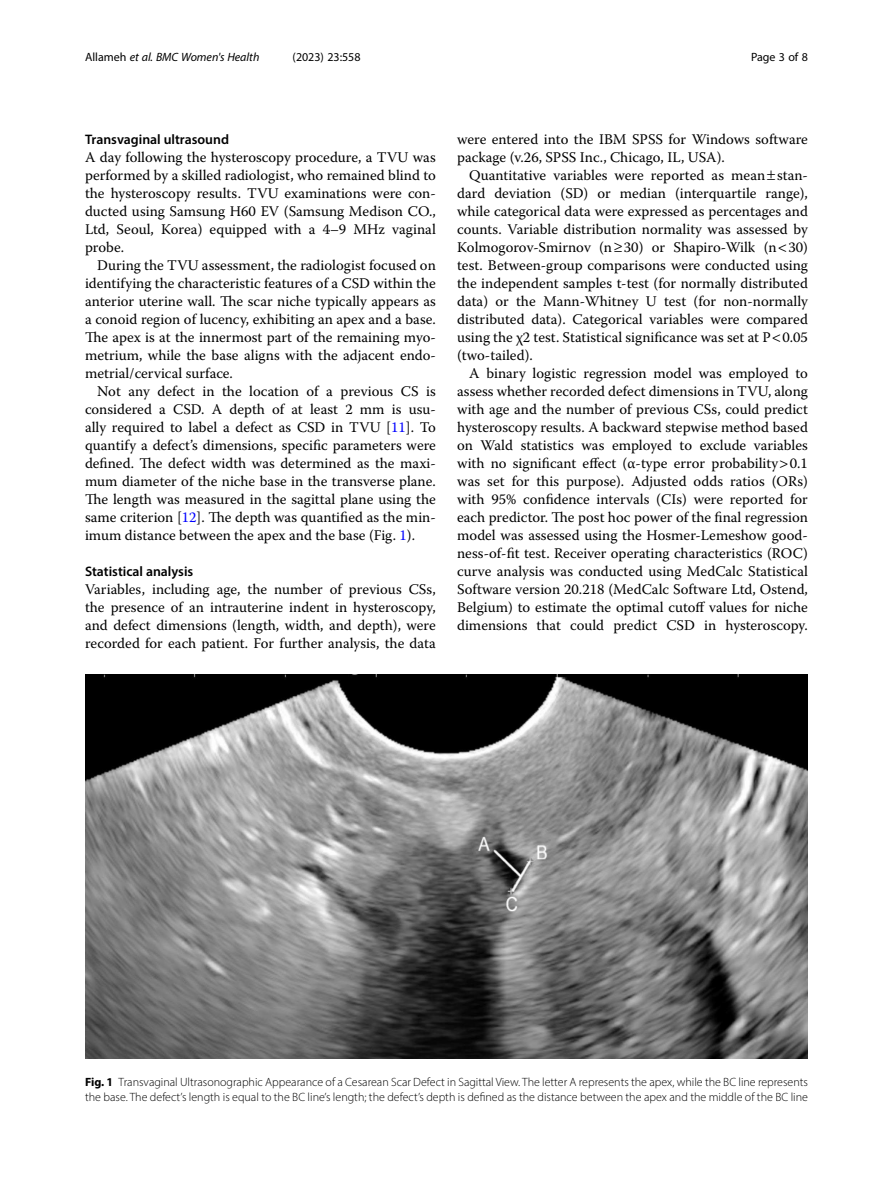
<style>
.page{position:relative;width:893px;height:1191px;background:#fff}
.page>*{position:absolute;margin:0;border:0;box-sizing:border-box;transform-origin:0 0}
.Body_Text_Indent{font:14.7px/18px "Warnock Pro";color:#000;text-align:justify}
.Body_Text{font:14.7px/18px "Warnock Pro";color:#000;text-align:justify}
.Head_2{font:600 13.8px "Myriad Pro";color:#000}
.Figure_Caption{font:300 12px/15px "Myriad Pro";color:#000}
.t1{font:italic 12px "Myriad Pro";color:#000}
.t2{font:12px "Myriad Pro";color:#000}
.s1{font-style:normal}
.s2{color:#00f}
.s3{font-weight:700}
</style>
<div class="page">
<img style="left:85px;top:674px;width:723px;height:385px">
<p class="t1" style="left:85px;top:50px;width:176px"><span class="s1">Allameh</span> et al. BMC Women's Health</p>
<p class="t2" style="left:293px;top:50px;width:70px">(2023) 23:558</p>
<p class="t2" style="left:751px;top:50px;width:58px">Page 3 of 8</p>
<p class="Head_2" style="left:85px;top:131px;width:145px">Transvaginal ultrasound</p>
<p class="Body_Text" style="left:85px;top:148px;width:352px">A day following the hysteroscopy procedure, a TVU was performed by a skilled radiologist, who remained blind to the hysteroscopy results. TVU examinations were con&shy;ducted using Samsung H60 EV (Samsung Medison CO., Ltd, Seoul, Korea) equipped with a 4–9 MHz vaginal probe.</p>
<p class="Body_Text_Indent" style="left:85px;top:256px;width:352px;text-indent:12px">During the TVU assessment, the radiologist focused on identifying the characteristic features of a CSD within the anterior uterine wall. The scar niche typically appears as a conoid region of lucency, exhibiting an apex and a base.<br>The apex is at the innermost part of the remaining myo&shy;metrium, while the base aligns with the adjacent endo&shy;metrial/cervical surface.</p>
<p class="Body_Text_Indent" style="left:85px;top:382px;width:352px;text-indent:12px">Not any defect in the location of a previous CS is considered a CSD. A depth of at least 2 mm is usu&shy;ally required to label a defect as CSD in TVU [<span class="s2">11</span>]. To quantify a defect’s dimensions, specific parameters were defined. The defect width was determined as the maxi&shy;mum diameter of the niche base in the transverse plane.<br>The length was measured in the sagittal plane using the same criterion [<span class="s2">12</span>]. The depth was quantified as the min&shy;imum distance between the apex and the base (Fig. <span class="s2">1</span>).</p>
<p class="Head_2" style="left:85px;top:563px;width:110px">Statistical analysis</p>
<p class="Body_Text" style="left:85px;top:580px;width:352px">Variables, including age, the number of previous CSs, the presence of an intrauterine indent in hysteroscopy, and defect dimensions (length, width, and depth), were recorded for each patient. For further analysis, the data</p>
<p class="Body_Text" style="left:457px;top:130px;width:352px">were entered into the IBM SPSS for Windows software package (v.26, SPSS Inc., Chicago, IL, USA).</p>
<p class="Body_Text_Indent" style="left:457px;top:166px;width:352px;text-indent:12px">Quantitative variables were reported as mean stan&shy;dard deviation (SD) or median (interquartile range), while categorical data were expressed as percentages and counts. Variable distribution normality was assessed by Kolmogorov-Smirnov (n≥30) or Shapiro-Wilk (n 30) test. Between-group comparisons were conducted using the independent samples t-test (for normally distributed data) or the Mann-Whitney U test (for non-normally distributed data). Categorical variables were compared using the χ2 test. Statistical significance was set at P 0.05 (two-tailed).</p>
<p class="Body_Text_Indent" style="left:457px;top:364px;width:352px;text-indent:12px">A binary logistic regression model was employed to assess whether recorded defect dimensions in TVU, along with age and the number of previous CSs, could predict hysteroscopy results. A backward stepwise method based on Wald statistics was employed to exclude variables with no significant effect (α-type error probability 0.1 was set for this purpose). Adjusted odds ratios (ORs) with 95% confidence intervals (CIs) were reported for each predictor. The post hoc power of the final regression model was assessed using the Hosmer-Lemeshow good&shy;ness-of-fit test. Receiver operating characteristics (ROC) curve analysis was conducted using MedCalc Statistical Software version 20.218 (MedCalc Software Ltd, Ostend, Belgium) to estimate the optimal cutoff values for niche dimensions that could predict CSD in hysteroscopy.</p>
<p class="Figure_Caption" style="left:85px;top:1074px;width:724px"><span class="s3">Fig. 1</span> Transvaginal Ultrasonographic Appearance of a Cesarean Scar Defect in Sagittal View. The letter A represents the apex, while the BC line represents the base. The defect’s length is equal to the BC line’s length; the defect’s depth is defined as the distance between the apex and the middle of the BC line</p>
</div>
